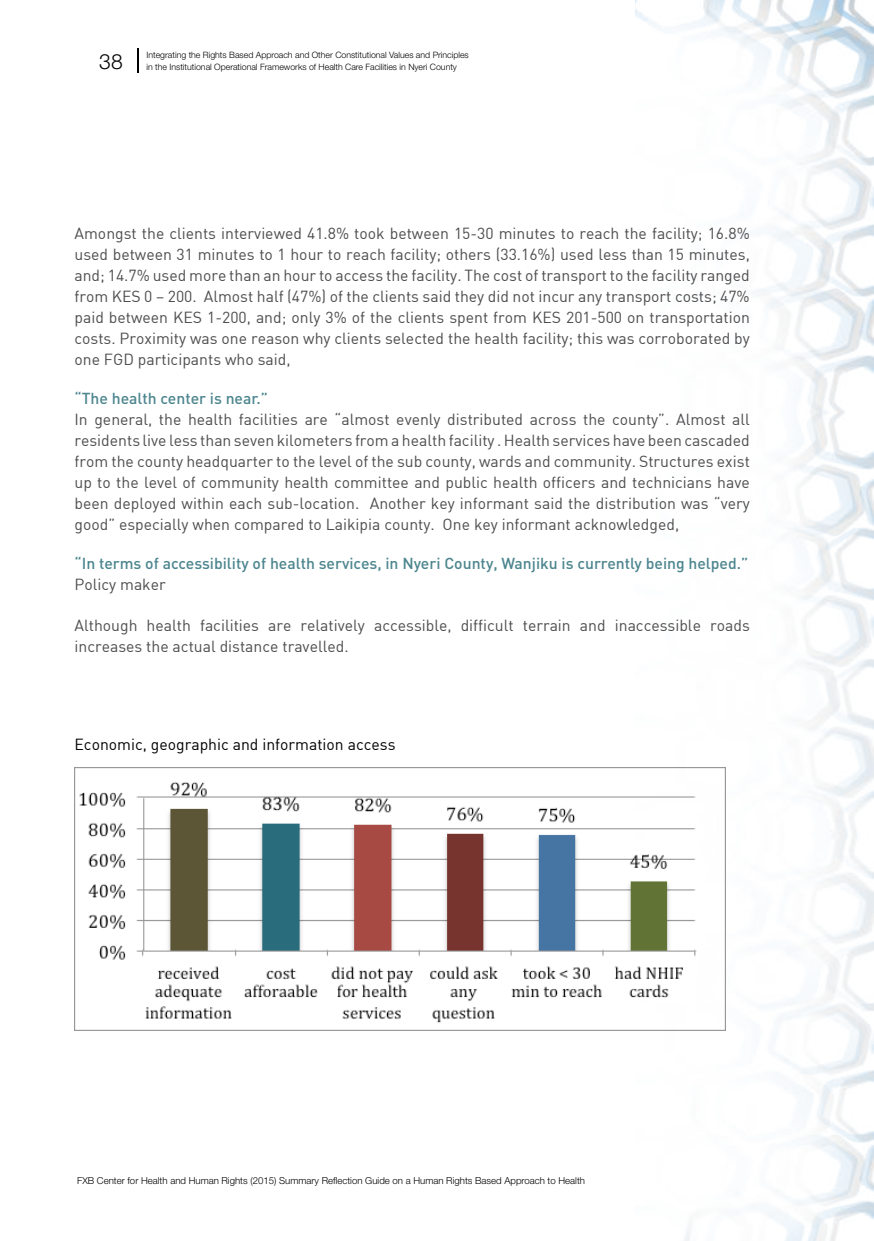
<style>
.page{position:relative;width:874px;height:1241px;background:#fff}
.page>*{position:absolute;margin:0;border:0;box-sizing:border-box;transform-origin:0 0}
.t1{font:300 21px "Helvetica Neue";color:#000}
.t2{font:15.75px/21px "DIN";color:#4d4d4f;text-align:justify}
.t3{font:500 15.75px "DIN";color:#4c858e}
.t4{font:15.75px "DIN";color:#000}
.t5{font:300 9.62px "Helvetica Neue";color:#000}
.t6{font:300 8.75px/11.4px "Helvetica Neue";color:#000}
</style>
<div class="page">
<img style="left:635px;top:0;width:239px;height:1240px">
<svg style="left:138px;top:48px;width:1px;height:25px"></svg>
<img style="left:74px;top:767px;width:650px;height:263px">
<h1 class="t1" style="left:99px;top:49px;width:25px">38</h1>
<p class="t6" style="left:146px;top:49px;width:324px">Integrating the Rights Based Approach and Other Constitutional Values and Principles in the Institutional Operational Frameworks of Health Care Facilities in Nyeri County</p>
<p class="t2" style="left:74px;top:222px;width:676px">Amongst the clients interviewed 41.8% took between 15-30 minutes to reach the facility; 16.8% used between 31 minutes to 1 hour to reach facility; others (33.16%) used less than 15 minutes, and; 14.7% used more than an hour to access the facility. The cost of transport to the facility ranged from KES 0 – 200. Almost half (47%) of the clients said they did not incur any transport costs; 47% paid between KES 1-200, and; only 3% of the clients spent from KES 201-500 on transportation costs. Proximity was one reason why clients selected the health facility; this was corroborated by one FGD participants who said,</p>
<p class="t3" style="left:74px;top:388px;width:195px">“The health center is near.”</p>
<p class="t2" style="left:74px;top:408px;width:676px">In general, the health facilities are “almost evenly distributed across the county”. Almost all residents live less than seven kilometers from a health facility . Health services have been cascaded from the county headquarter to the level of the sub county, wards and community. Structures exist up to the level of community health committee and public health officers and technicians have been deployed within each sub-location. Another key informant said the distribution was “very good” especially when compared to Laikipia county. One key informant acknowledged,</p>
<p class="t3" style="left:74px;top:553px;width:675px">“In terms of accessibility of health services, in Nyeri County, Wanjiku is currently being helped.”</p>
<p class="t2" style="left:74px;top:573px;width:93px">Policy maker</p>
<p class="t2" style="left:74px;top:614px;width:676px">Although health facilities are relatively accessible, difficult terrain and inaccessible roads increases the actual distance travelled.</p>
<p class="t4" style="left:74px;top:734px;width:322px">Economic, geographic and information access</p>
<p class="t5" style="left:77px;top:1174px;width:509px">FXB Center for Health and Human Rights (2015) Summary Reflection Guide on a Human Rights Based Approach to Health</p>
</div>
